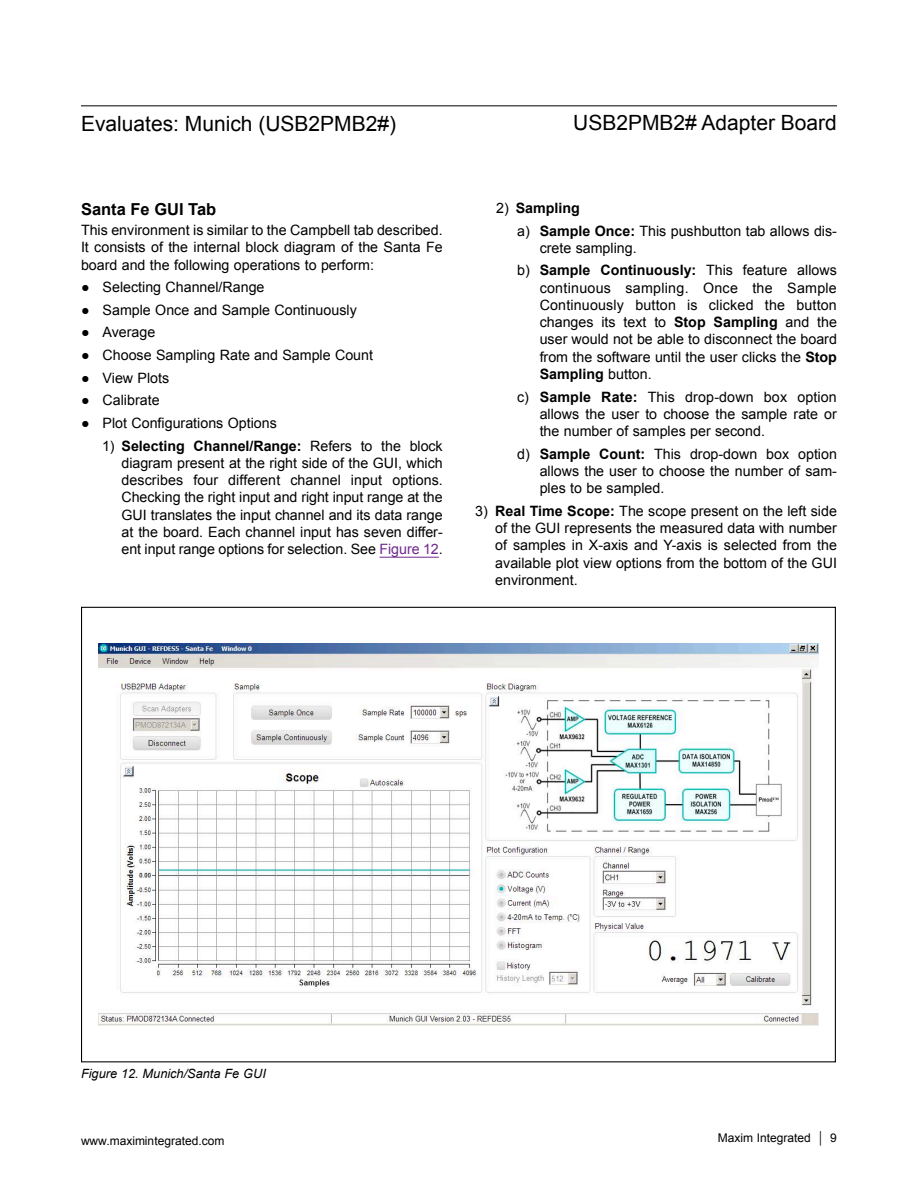
<style>
.page{position:relative;width:918px;height:1188px;background:#fff}
.page>*{position:absolute;margin:0;border:0;box-sizing:border-box;transform-origin:0 0}
.t1{font:21px "Arial";color:#000}
.t2{font:700 16.5px "Arial";color:#000}
.t3{font:14.25px/17.2px "Arial";color:#000;text-align:justify}
.t4{font:italic 12.75px "Arial";color:#000}
.t5{font:12px "Arial";color:#000}
.s1{font-weight:700}
.s2{color:#6e298d}
</style>
<div class="page">
<hr style="left:81px;top:105px;width:756px;height:1px;background:#000">
<hr style="left:379px;top:557px;width:60px;height:1px;background:#6e298d">
<img style="left:98px;top:644px;width:720px;height:381px">
<h1 class="t1" style="left:81px;top:115px;width:317px">Evaluates: Munich (USB2PMB2#)</h1>
<h1 class="t1" style="left:573px;top:114px;width:265px">USB2PMB2# Adapter Board</h1>
<p class="t2" style="left:81px;top:202px;width:137px">Santa Fe GUI Tab</p>
<p class="t3" style="left:81px;top:223px;width:363px">This environment is similar to the Campbell tab described.<br>It consists of the internal block diagram of the Santa Fe board and the following operations to perform:</p>
<p class="t3" style="left:81px;top:279px;width:185px">● Selecting Channel/Range</p>
<p class="t3" style="left:81px;top:301px;width:277px">● Sample Once and Sample Continuously</p>
<p class="t3" style="left:81px;top:324px;width:76px">● Average</p>
<p class="t3" style="left:81px;top:347px;width:294px">● Choose Sampling Rate and Sample Count</p>
<p class="t3" style="left:81px;top:369px;width:90px">● View Plots</p>
<p class="t3" style="left:81px;top:392px;width:80px">● Calibrate</p>
<p class="t3" style="left:81px;top:415px;width:197px">● Plot Configurations Options</p>
<p class="t3" style="left:122px;top:438px;width:323px;text-indent:-20px">1) <span class="s1">Selecting Channel/Range:</span> Refers to the block diagram present at the right side of the GUI, which describes four different channel input options.<br>Checking the right input and right input range at the GUI translates the input channel and its data range at the board. Each channel input has seven differ&shy;ent input range options for selection. See <span class="s2">Figure 12</span>.</p>
<p class="t3" style="left:517px;top:198px;width:321px;line-height:22.6px;text-indent:-21px">2) <span class="s1">Sampling<br></span>a) <span class="s1">Sample Once:</span> This pushbutton tab allows dis-</p>
<p class="t3" style="left:517px;top:238px;width:321px;line-height:22.6px;text-indent:22px">crete sampling.<br>b) <span class="s1">Sample Continuously:</span> This feature allows</p>
<p class="t3" style="left:540px;top:280px;width:299px">continuous sampling. Once the Sample Continuously button is clicked the button changes its text to <span class="s1">Stop Sampling</span> and the user would not be able to disconnect the board from the software until the user clicks the <span class="s1">Stop Sampling</span> button.</p>
<p class="t3" style="left:540px;top:389px;width:299px;text-indent:-22px">c) <span class="s1">Sample Rate:</span> This drop-down box option allows the user to choose the sample rate or the number of samples per second.</p>
<p class="t3" style="left:540px;top:446px;width:299px;text-indent:-22px">d) <span class="s1">Sample Count:</span> This drop-down box option allows the user to choose the number of sam&shy;ples to be sampled.</p>
<p class="t3" style="left:495px;top:504px;width:343px;text-indent:-20px">3) <span class="s1">Real Time Scope:</span> The scope present on the left side of the GUI represents the measured data with number of samples in X-axis and Y-axis is selected from the available plot view options from the bottom of the GUI environment.</p>
<p class="t4" style="left:81px;top:1068px;width:186px">Figure 12. Munich/Santa Fe GUI</p>
<p class="t5" style="left:81px;top:1136px;width:145px">www.maximintegrated.com</p>
<p class="t5" style="left:718px;top:1133px;width:121px">Maxim Integrated │ 9</p>
</div>
